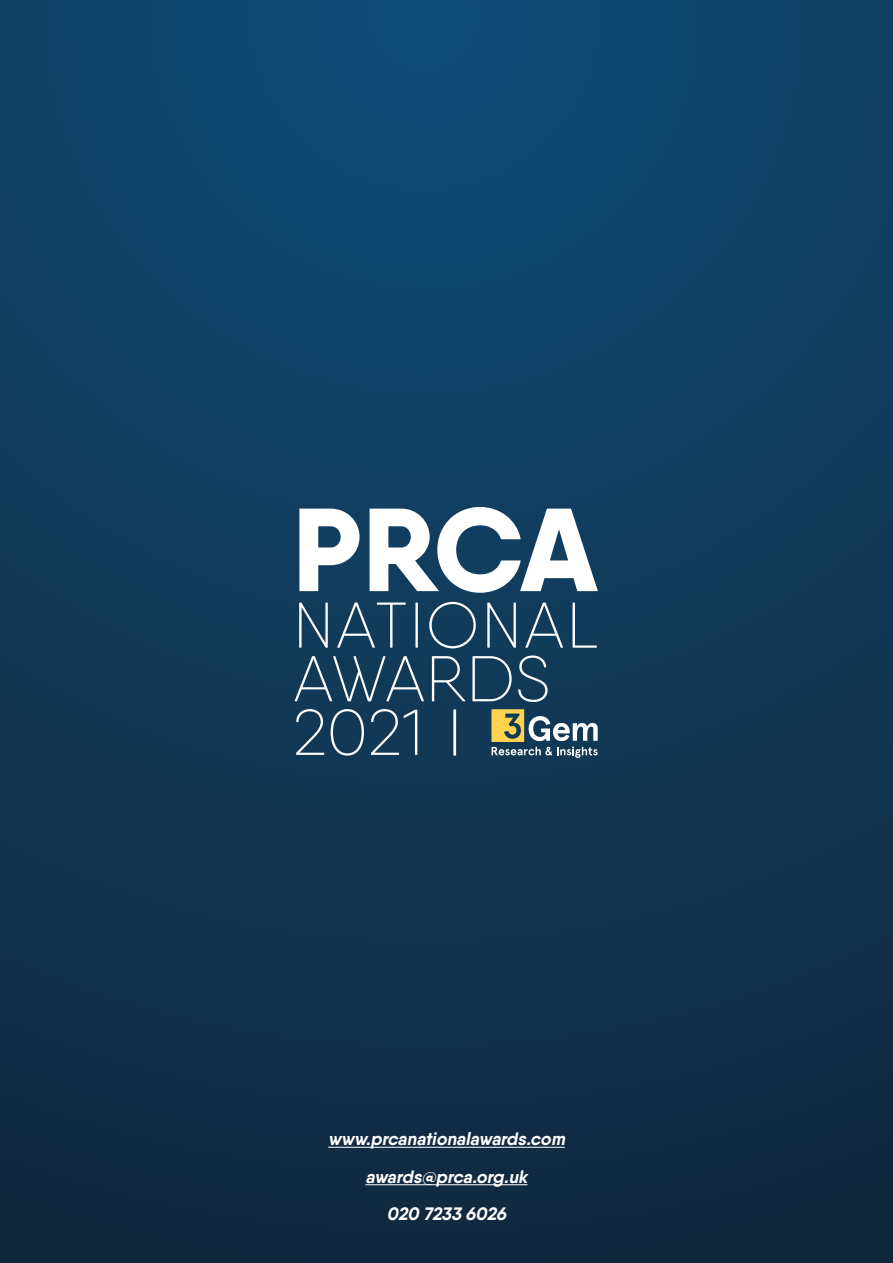
<style>
.page{position:relative;width:893px;height:1263px;background:#fff}
.page>*{position:absolute;margin:0;border:0;box-sizing:border-box;transform-origin:0 0}
.t1{font:800 117.9px "Qanelas";color:#fff}
.t2{font:200 64.5px/53.6px "Qanelas Soft DEMO";letter-spacing:.005em;color:#fff}
.t3{font:italic 700 18px "Qanelas";color:#fff}
</style>
<div class="page">
<div style="left:0;top:0;width:893px;height:1263px;background:linear-gradient(to bottom,#0f4a72,#11283d)"></div>
<hr style="left:328px;top:1147px;width:237px;height:1px;background:#fff">
<hr style="left:365px;top:1184px;width:163px;height:1px;background:#fff">
<hr style="left:453px;top:709px;width:3px;height:46px;background:#fff">
<svg style="left:491px;top:709px;width:107px;height:49px;background:#6a7b77"></svg>
<p class="t1" style="left:292px;top:475px;width:307px">PRCA</p>
<p class="t2" style="left:293px;top:602px;width:307px">NATIONAL<br>AWARDS<br>2021</p>
<p class="t3" style="left:328px;top:1128px;width:242px">www.prcanationalawards.com</p>
<p class="t3" style="left:365px;top:1165px;width:168px">awards@prca.org.uk</p>
<p class="t3" style="left:387px;top:1203px;width:125px">020 7233 6026</p>
</div>
